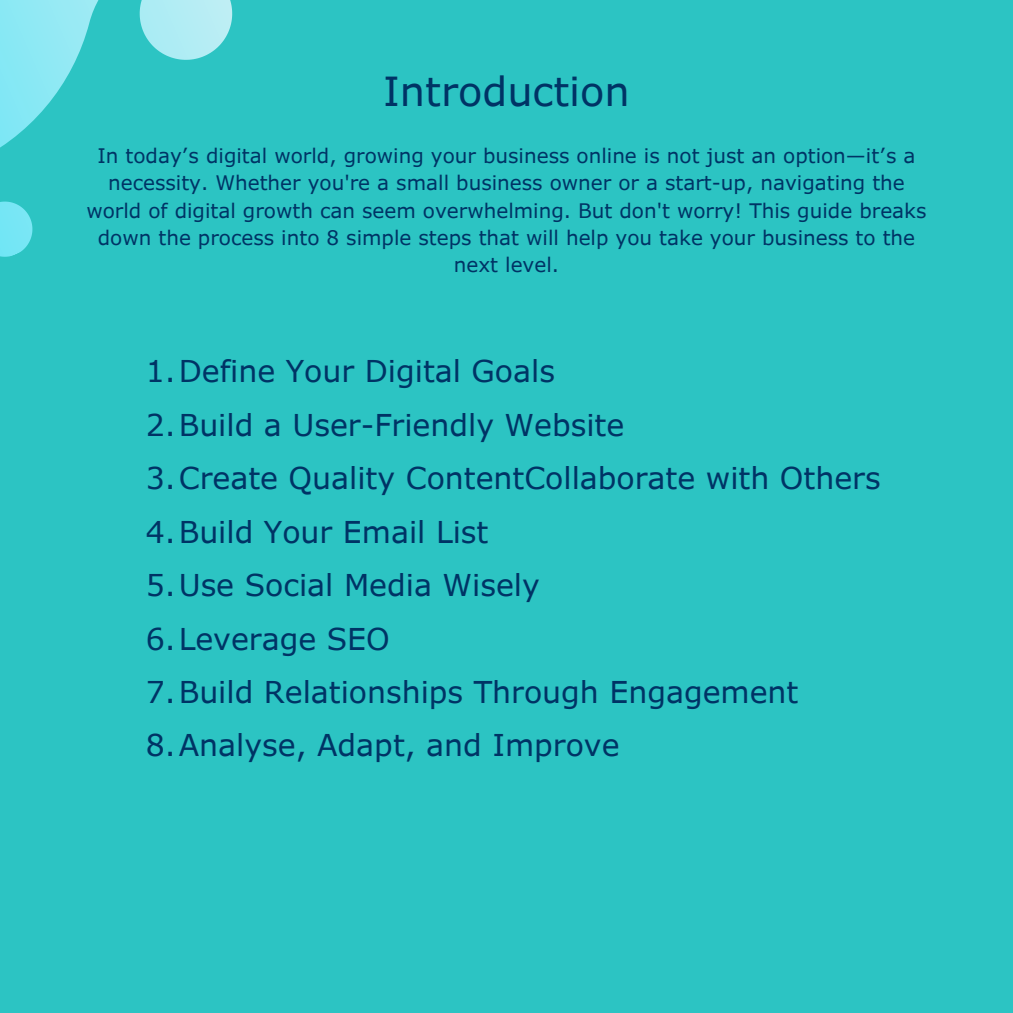
<style>
.page{position:relative;width:1013px;height:1013px;background:#fff}
.page>*{position:absolute;margin:0;border:0;box-sizing:border-box;transform-origin:0 0}
.t1{font:40px "Verdana Pro";color:#003365}
.t2{font:30px "Verdana Pro";color:#003365}
.t3{font:20px/27.2px "Verdana Pro";color:#003365;text-align:center}
</style>
<div class="page">
<div style="left:0;top:0;width:1012px;height:1012px;background:#2cc4c3"></div>
<svg style="left:0;top:0;width:99px;height:148px"></svg>
<svg style="left:139px;top:0;width:94px;height:60px"></svg>
<svg style="left:0;top:201px;width:33px;height:56px"></svg>
<p class="t1" style="left:383px;top:65px;width:248px">Introduction</p>
<h1 class="t3" style="left:86px;top:142px;width:841px">In today’s digital world, growing your business online is not just an option—it’s a necessity. Whether you're a small business owner or a start-up, navigating the world of digital growth can seem overwhelming. But don't worry! This guide breaks down the process into 8 simple steps that will help you take your business to the next level.</h1>
<p class="t2" style="left:146px;top:352px;width:410px">1.Define Your Digital Goals</p>
<p class="t2" style="left:146px;top:405px;width:480px">2.Build a User-Friendly Website</p>
<p class="t2" style="left:146px;top:459px;width:736px">3.Create Quality ContentCollaborate with Others</p>
<p class="t2" style="left:146px;top:512px;width:344px">4.Build Your Email List</p>
<p class="t2" style="left:146px;top:566px;width:395px">5.Use Social Media Wisely</p>
<p class="t2" style="left:146px;top:619px;width:245px">6.Leverage SEO</p>
<p class="t2" style="left:146px;top:672px;width:654px">7.Build Relationships Through Engagement</p>
<p class="t2" style="left:146px;top:726px;width:475px">8.Analyse, Adapt, and Improve</p>
</div>
